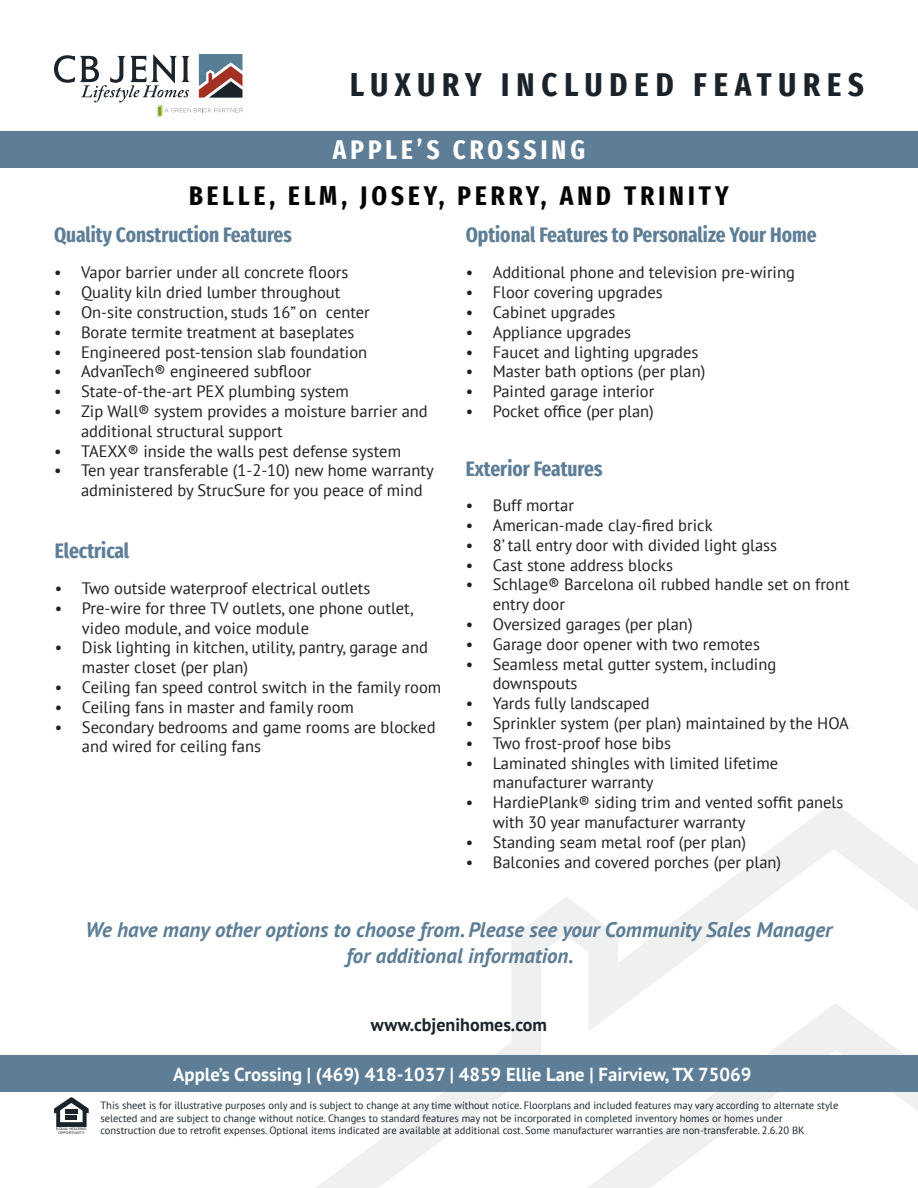
<style>
.page{position:relative;width:918px;height:1188px;background:#fff}
.page>*{position:absolute;margin:0;border:0;box-sizing:border-box;transform-origin:0 0}
.t1{font:700 extra-condensed 33px "Fira Sans";letter-spacing:.21em;color:#1a232a}
.t2{font:700 extra-condensed 27px "Fira Sans";letter-spacing:.15em;color:#040503}
.t3{font:700 extra-condensed 27px "Fira Sans";letter-spacing:.15em;color:#fff}
.t4{font:italic 700 21px/25.2px "PT Sans";color:#5d7e96;text-align:center}
.t5{font:700 extra-condensed 21px "Fira Sans";color:#5d7e96}
.t6{font:700 18.75px "PT Sans";color:#fff}
.t7{font:700 18px "PT Sans";color:#1a232a}
.t8{font:16.5px/19.8px "PT Sans";color:#231f20}
.t9{font:10.5px/12.6px "PT Sans";color:#1a232a}
.t10{font:3.45px/3.4px "Helvetica";color:#1a232a;text-align:center;scale:1.04 1}
</style>
<div class="page">
<svg style="left:315px;top:802px;width:603px;height:386px"></svg>
<svg style="left:587px;top:1003px;width:331px;height:185px"></svg>
<svg style="left:54px;top:1097px;width:35px;height:30px"></svg>
<hr style="left:65px;top:1110px;width:12px;height:4px;background:#1a232a">
<div style="left:66px;top:1115px;width:11px;height:5px;background:#1a232a"></div>
<svg style="left:54px;top:54px;width:189px;height:63px"></svg>
<div style="left:0;top:1056px;width:918px;height:36px;background:#5d7e96"></div>
<div style="left:0;top:132px;width:918px;height:36px;background:#5d7e96"></div>
<p class="t1" style="left:350px;top:57px;width:515px">LUXURY INCLUDED FEATURES</p>
<p class="t3" style="left:333px;top:127px;width:254px">APPLE’S CROSSING</p>
<p class="t2" style="left:189px;top:173px;width:541px">BELLE, ELM, JOSEY, PERRY, AND TRINITY</p>
<p class="t5" style="left:54px;top:217px;width:239px">Quality Construction Features</p>
<p class="t8" style="left:54px;top:262px;width:296px">• Vapor barrier under all concrete floors</p>
<p class="t8" style="left:54px;top:282px;width:288px">• Quality kiln dried lumber throughout</p>
<p class="t8" style="left:54px;top:302px;width:317px">• On-site construction, studs 16” on center</p>
<p class="t8" style="left:54px;top:322px;width:302px">• Borate termite treatment at baseplates</p>
<p class="t8" style="left:54px;top:341px;width:315px">• Engineered post-tension slab foundation</p>
<p class="t8" style="left:54px;top:361px;width:259px">• AdvanTech® engineered subfloor</p>
<p class="t8" style="left:54px;top:381px;width:296px">• State-of-the-art PEX plumbing system</p>
<p class="t8" style="left:81px;top:401px;width:348px;text-indent:-27px">• Zip Wall® system provides a moisture barrier and additional structural support</p>
<p class="t8" style="left:54px;top:440px;width:349px">• TAEXX® inside the walls pest defense system</p>
<p class="t8" style="left:81px;top:460px;width:354px;text-indent:-27px">• Ten year transferable (1-2-10) new home warranty administered by StrucSure for you peace of mind</p>
<p class="t5" style="left:55px;top:533px;width:76px">Electrical</p>
<p class="t8" style="left:55px;top:578px;width:317px">• Two outside waterproof electrical outlets</p>
<p class="t8" style="left:82px;top:598px;width:333px;text-indent:-27px">• Pre-wire for three TV outlets, one phone outlet, video module, and voice module</p>
<p class="t8" style="left:82px;top:637px;width:348px;text-indent:-27px">• Disk lighting in kitchen, utility, pantry, garage and master closet (per plan)</p>
<p class="t8" style="left:55px;top:677px;width:388px">• Ceiling fan speed control switch in the family room</p>
<p class="t8" style="left:55px;top:697px;width:300px">• Ceiling fans in master and family room</p>
<p class="t8" style="left:82px;top:717px;width:355px;text-indent:-27px">• Secondary bedrooms and game rooms are blocked and wired for ceiling fans</p>
<p class="t5" style="left:466px;top:217px;width:352px">Optional Features to Personalize Your Home</p>
<p class="t8" style="left:466px;top:262px;width:331px">• Additional phone and television pre-wiring</p>
<p class="t8" style="left:466px;top:282px;width:198px">• Floor covering upgrades</p>
<p class="t8" style="left:466px;top:302px;width:151px">• Cabinet upgrades</p>
<p class="t8" style="left:466px;top:322px;width:167px">• Appliance upgrades</p>
<p class="t8" style="left:466px;top:341px;width:234px">• Faucet and lighting upgrades</p>
<p class="t8" style="left:466px;top:361px;width:241px">• Master bath options (per plan)</p>
<p class="t8" style="left:466px;top:381px;width:190px">• Painted garage interior</p>
<p class="t8" style="left:466px;top:401px;width:190px">• Pocket office (per plan)</p>
<p class="t5" style="left:466px;top:451px;width:138px">Exterior Features</p>
<p class="t8" style="left:466px;top:495px;width:110px">• Buff mortar</p>
<p class="t8" style="left:466px;top:515px;width:248px">• American-made clay-fired brick</p>
<p class="t8" style="left:466px;top:535px;width:313px">• 8’ tall entry door with divided light glass</p>
<p class="t8" style="left:466px;top:554px;width:209px">• Cast stone address blocks</p>
<p class="t8" style="left:493px;top:574px;width:358px;text-indent:-27px">• Schlage® Barcelona oil rubbed handle set on front entry door</p>
<p class="t8" style="left:466px;top:614px;width:228px">• Oversized garages (per plan)</p>
<p class="t8" style="left:466px;top:634px;width:296px">• Garage door opener with two remotes</p>
<p class="t8" style="left:493px;top:653px;width:285px;text-indent:-27px">• Seamless metal gutter system, including downspouts</p>
<p class="t8" style="left:466px;top:693px;width:185px">• Yards fully landscaped</p>
<p class="t8" style="left:466px;top:713px;width:385px">• Sprinkler system (per plan) maintained by the HOA</p>
<p class="t8" style="left:466px;top:733px;width:207px">• Two frost-proof hose bibs</p>
<p class="t8" style="left:493px;top:752px;width:287px;text-indent:-27px">• Laminated shingles with limited lifetime manufacturer warranty</p>
<p class="t8" style="left:493px;top:792px;width:352px;text-indent:-27px">• HardiePlank® siding trim and vented soffit panels with 30 year manufacturer warranty</p>
<p class="t8" style="left:466px;top:832px;width:282px">• Standing seam metal roof (per plan)</p>
<p class="t8" style="left:466px;top:851px;width:317px">• Balconies and covered porches (per plan)</p>
<p class="t4" style="left:86px;top:917px;width:748px">We have many other options to choose from. Please see your Community Sales Manager for additional information.</p>
<p class="t7" style="left:371px;top:1013px;width:178px">www.cbjenihomes.com</p>
<p class="t10" style="left:56px;top:1127px;width:30px">EQUAL HOUSING<br>OPPORTUNITY</p>
<p class="t6" style="left:173px;top:1062px;width:580px">Apple’s Crossing | (469) 418-1037 | 4859 Ellie Lane | Fairview, TX 75069</p>
<p class="t9" style="left:100px;top:1099px;width:739px">This sheet is for illustrative purposes only and is subject to change at any time without notice. Floorplans and included features may vary according to alternate style selected and are subject to change without notice. Changes to standard features may not be incorporated in completed inventory homes or homes under</p>
<p class="t9" style="left:100px;top:1124px;width:706px">construction due to retrofit expenses. Optional items indicated are available at additional cost. Some manufacturer warranties are non-transferable. 2.6.20 BK</p>
</div>
